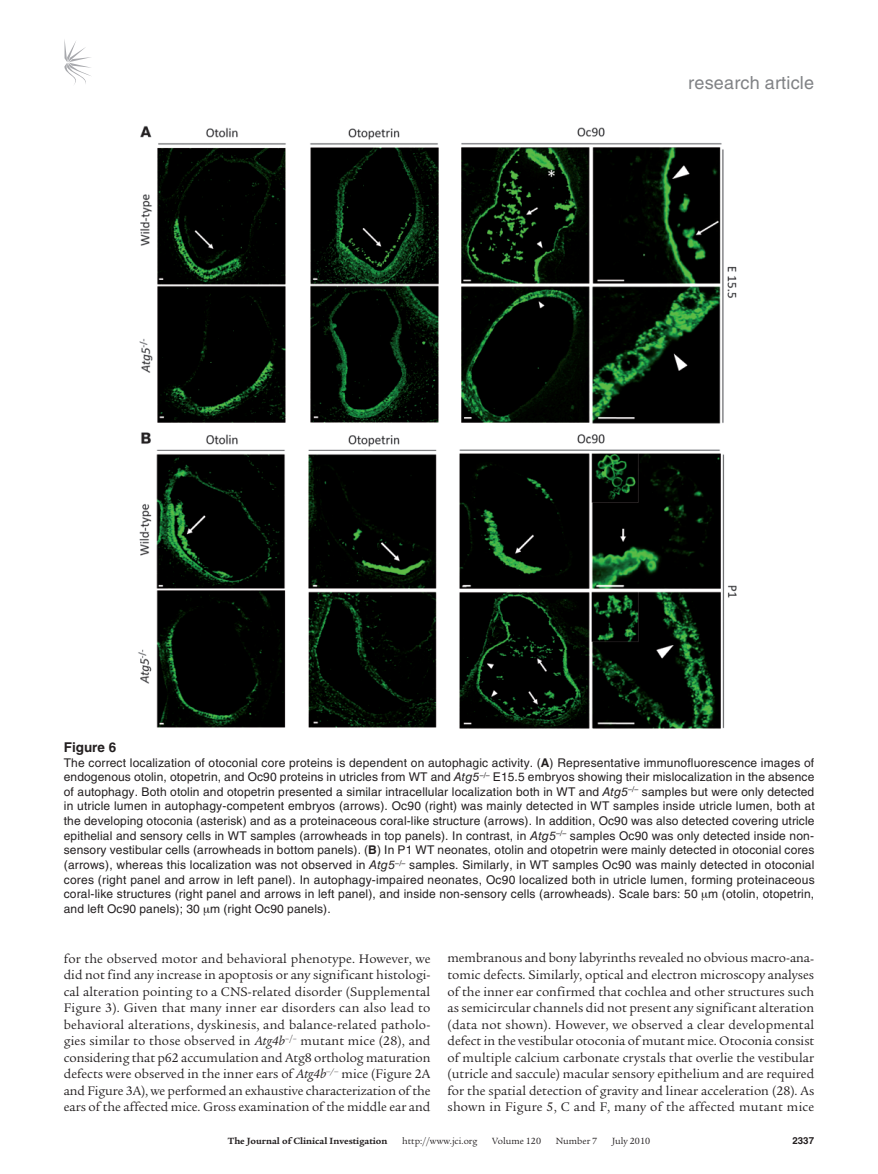
<style>
.page{position:relative;width:878px;height:1174px;background:#fff}
.page>*{position:absolute;margin:0;border:0;box-sizing:border-box;transform-origin:0 0}
.t1{font:18px "Helvetica LT Std";letter-spacing:.01em;color:#808285}
.t2{font:13.5px/16.5px "Legacy Serif Std";color:#231f20;text-align:justify}
.t3{font:700 13.5px "Helvetica LT Std";color:#231f20}
.t4{font:12px/14.7px "Helvetica LT Std";letter-spacing:.01em;color:#231f20;text-align:justify}
.t5{font:9.75px "Legacy Serif Std";color:#231f20}
.t6{font:700 9.75px "Legacy Serif Std";color:#231f20}
.t7{font:700 9.75px "Helvetica LT Std";color:#231f20}
.s1{font-weight:700}
.s2{font-style:italic}
</style>
<div class="page">
<svg style="left:64px;top:39px;width:27px;height:46px"></svg>
<img style="left:138px;top:126px;width:599px;height:603px">
<h1 class="t1" style="left:688px;top:72px;width:127px">research article</h1>
<p class="t3" style="left:64px;top:739px;width:54px">Figure 6</p>
<p class="t4" style="left:64px;top:755px;width:752px">The correct localization of otoconial core proteins is dependent on autophagic activity. (<span class="s1">A</span>) Representative immunofluorescence images of endogenous otolin, otopetrin, and Oc90 proteins in utricles from WT and <span class="s2">Atg5</span><sup>–/–</sup> E15.5 embryos showing their mislocalization in the absence of autophagy. Both otolin and otopetrin presented a similar intracellular localization both in WT and <span class="s2">Atg5</span><sup>–/–</sup> samples but were only detected in utricle lumen in autophagy-competent embryos (arrows). Oc90 (right) was mainly detected in WT samples inside utricle lumen, both at the developing otoconia (asterisk) and as a proteinaceous coral-like structure (arrows). In addition, Oc90 was also detected covering utricle epithelial and sensory cells in WT samples (arrowheads in top panels). In contrast, in <span class="s2">Atg5</span><sup>–/–</sup> samples Oc90 was only detected inside non&shy;sensory vestibular cells (arrowheads in bottom panels). (<span class="s1">B</span>) In P1 WT neonates, otolin and otopetrin were mainly detected in otoconial cores (arrows), whereas this localization was not observed in <span class="s2">Atg5</span><sup>–/–</sup> samples. Similarly, in WT samples Oc90 was mainly detected in otoconial cores (right panel and arrow in left panel). In autophagy-impaired neonates, Oc90 localized both in utricle lumen, forming proteinaceous coral-like structures (right panel and arrows in left panel), and inside non-sensory cells (arrowheads). Scale bars: 50 m (otolin, otopetrin, and left Oc90 panels); 30 m (right Oc90 panels).</p>
<p class="t2" style="left:64px;top:950px;width:368px">for the observed motor and behavioral phenotype. However, we did not find any increase in apoptosis or any significant histologi&shy;cal alteration pointing to a CNS-related disorder (Supplemental Figure 3). Given that many inner ear disorders can also lead to behavioral alterations, dyskinesis, and balance-related patholo&shy;gies similar to those observed in <span class="s2">Atg4b</span><sup>–/–</sup> mutant mice (28), and considering that p62 accumulation and Atg8 ortholog maturation defects were observed in the inner ears of <span class="s2">Atg4b</span><sup>–/–</sup> mice (Figure 2A and Figure 3A), we performed an exhaustive characterization of the ears of the affected mice. Gross examination of the middle ear and</p>
<p class="t2" style="left:447px;top:950px;width:368px">membranous and bony labyrinths revealed no obvious macro-ana&shy;tomic defects. Similarly, optical and electron microscopy analyses of the inner ear confirmed that cochlea and other structures such as semicircular channels did not present any significant alteration (data not shown). However, we observed a clear developmental defect in the vestibular otoconia of mutant mice. Otoconia consist of multiple calcium carbonate crystals that overlie the vestibular (utricle and saccule) macular sensory epithelium and are required for the spatial detection of gravity and linear acceleration (28). As shown in Figure 5, C and F, many of the affected mutant mice</p>
<p class="t6" style="left:228px;top:1135px;width:161px">The Journal of Clinical Investigation</p>
<p class="t5" style="left:402px;top:1135px;width:77px">http://www.jci.org</p>
<p class="t5" style="left:492px;top:1135px;width:50px">Volume 120</p>
<p class="t5" style="left:556px;top:1135px;width:43px">Number 7</p>
<p class="t5" style="left:612px;top:1135px;width:40px">July 2010</p>
<p class="t7" style="left:792px;top:1134px;width:23px">2337</p>
</div>
